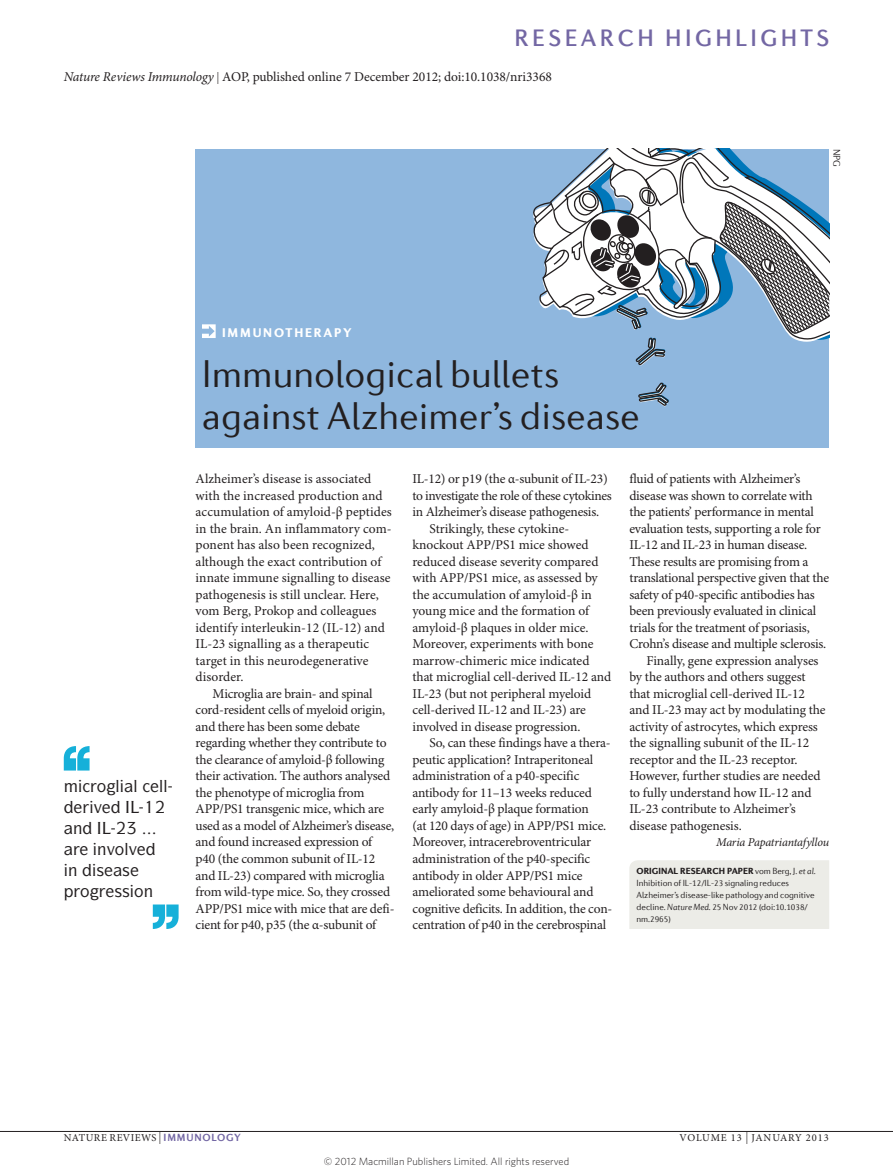
<style>
.page{position:relative;width:893px;height:1174px;background:#fff}
.page>*{position:absolute;margin:0;border:0;box-sizing:border-box;transform-origin:0 0}
.t1{font:300 39px/42px "Diverda Sans Com";color:#231f20}
.sectionheader{font:500 24px "Diverda Sans Com";letter-spacing:.14em;color:#7367a4}
.pulloutquote{font:500 16.5px "ITC Symbol Std";color:#231f20}
.bodyindent{font:13.5px/16.5px "Minion Pro";letter-spacing:-.015em;color:#231f20}
.bodyfirst{font:13.5px/16.5px "Minion Pro";letter-spacing:.005em;color:#231f20}
.ministrap{font:900 12.75px "Diverda Sans Com";letter-spacing:.14em;color:#fff}
.author{font:italic 12px "Minion Pro";letter-spacing:-.015em;color:#231f20}
.t2{font:300 10.5px "Whitney";color:#231f20}
.t3{font:10.5px "Minion Pro";letter-spacing:.05em;color:#231f20}
.t4{font:10.5px "Minion Pro";letter-spacing:.085em;color:#231f20}
.creditstyle{font:300 9.75px "Diverda Sans Com";color:#231f20}
.webbody{font:300 9px/12px "Diverda Sans Com";letter-spacing:-.005em;color:#231f20}
.s1{font-style:italic}
.s2{font-size:12px}
.s3{font-weight:900}
.s4{font-family:"Diverda Sans Com";font-weight:700;color:#7367a4}
</style>
<div class="page">
<svg style="left:153px;top:904px;width:26px;height:25px"></svg>
<svg style="left:64px;top:746px;width:26px;height:24px"></svg>
<div style="left:196px;top:149px;width:633px;height:298px;background:#8fb7de"></div>
<svg style="left:638px;top:382px;width:31px;height:24px"></svg>
<svg style="left:533px;top:149px;width:296px;height:217px"></svg>
<hr style="left:0;top:1131px;width:893px;height:1px;background:#231f20">
<svg style="left:202px;top:324px;width:14px;height:14px"></svg>
<div style="left:629px;top:860px;width:200px;height:69px;background:#ecece7"></div>
<p class="sectionheader" style="left:514px;top:24px;width:316px">RESEARCH HIGHLIGHTS</p>
<p class="bodyindent" style="left:64px;top:69px;width:490px"><span class="s1">Nature Reviews Immunology</span> <span class="s2">|</span> AOP, published online 7 December 2012; doi:10.1038/nri3368</p>
<p class="ministrap" style="left:222px;top:324px;width:131px">IMMUNOTHERAPY</p>
<p class="t1" style="left:202px;top:353px;width:439px">Immunological bullets against Alzheimer’s disease</p>
<p class="creditstyle" style="left:842px;top:149px;width:20px;rotate:90deg">NPG</p>
<p class="pulloutquote" style="left:73px;top:817px;width:11px">■</p>
<p class="pulloutquote" style="left:97px;top:775px;width:43px">□●●</p>
<p class="pulloutquote" style="left:97px;top:838px;width:41px">■❖□●❖</p>
<p class="pulloutquote" style="left:68px;top:859px;width:63px">■ ▲ ▲</p>
<p class="pulloutquote" style="left:80px;top:880px;width:75px">□ ▲▲□■</p>
<p class="bodyfirst" style="left:196px;top:471px;width:198px">Alzheimer’s disease is associated with the increased production and accumulation of amyloid-β peptides in the brain. An inflammatory com&shy;ponent has also been recognized, although the exact contribution of innate immune signalling to disease pathogenesis is still unclear. Here, vom Berg, Prokop and colleagues identify interleukin-12 (IL-12) and IL-23 signalling as a therapeutic target in this neurodegenerative disorder.</p>
<p class="bodyindent" style="left:196px;top:686px;width:200px;text-indent:17px">Microglia are brain- and spinal cord-resident cells of myeloid origin, and there has been some debate regarding whether they contribute to the clearance of amyloid-β following their activation. The authors analysed the phenotype of microglia from APP/PS1 transgenic mice, which are used as a model of Alzheimer’s disease, and found increased expression of p40 (the common subunit of IL-12 and IL-23) compared with microglia from wild-type mice. So, they crossed APP/PS1 mice with mice that are defi&shy;cient for p40, p35 (the α-subunit of</p>
<p class="bodyindent" style="left:412px;top:471px;width:201px">IL-12) or p19 (the α-subunit of IL-23) to investigate the role of these cytokines in Alzheimer’s disease pathogenesis.</p>
<p class="bodyindent" style="left:412px;top:521px;width:200px;text-indent:17px">Strikingly, these cytokine&shy;knockout APP/PS1 mice showed reduced disease severity compared with APP/PS1 mice, as assessed by the accumulation of amyloid-β in young mice and the formation of amyloid-β plaques in older mice.<br>Moreover, experiments with bone marrow-chimeric mice indicated that microglial cell-derived IL-12 and IL-23 (but not peripheral myeloid cell-derived IL-12 and IL-23) are involved in disease progression.</p>
<p class="bodyindent" style="left:412px;top:735px;width:201px;text-indent:17px">So, can these findings have a thera&shy;peutic application? Intraperitoneal administration of a p40-specific antibody for 11–13 weeks reduced early amyloid-β plaque formation<br>(at 120 days of age) in APP/PS1 mice.<br>Moreover, intracerebroventricular administration of the p40-specific antibody in older APP/PS1 mice ameliorated some behavioural and cognitive deficits. In addition, the con&shy;centration of p40 in the cerebrospinal</p>
<p class="bodyindent" style="left:629px;top:471px;width:201px">fluid of patients with Alzheimer’s disease was shown to correlate with the patients’ performance in mental evaluation tests, supporting a role for IL-12 and IL-23 in human disease.<br>These results are promising from a translational perspective given that the safety of p40-specific antibodies has been previously evaluated in clinical trials for the treatment of psoriasis, Crohn’s disease and multiple sclerosis.</p>
<p class="bodyindent" style="left:629px;top:653px;width:198px;text-indent:17px">Finally, gene expression analyses by the authors and others suggest that microglial cell-derived IL-12 and IL-23 may act by modulating the activity of astrocytes, which express the signalling subunit of the IL-12 receptor and the IL-23 receptor.<br>However, further studies are needed to fully understand how IL-12 and IL-23 contribute to Alzheimer’s disease pathogenesis.</p>
<p class="author" style="left:716px;top:835px;width:114px">Maria Papatriantafyllou</p>
<p class="webbody" style="left:637px;top:864px;width:181px"><span class="s3">ORIGINAL RESEARCH PAPER</span> vom Berg, J. <span class="s1">et al</span>.<br>Inhibition of IL-12/IL-23 signaling reduces Alzheimer’s disease-like pathology and cognitive decline. <span class="s1">Nature Med.</span> 25 Nov 2012 (doi:10.1038/ nm.2965)</p>
<p class="t3" style="left:64px;top:1131px;width:179px">NATURE REVIEWS <span class="s2">|</span> <span class="s4">IMMUNOLOGY</span></p>
<p class="t4" style="left:679px;top:1131px;width:151px">VOLUME 13 <span class="s2">|</span> JANUARY 2013</p>
<p class="t2" style="left:324px;top:1154px;width:247px">© 2012 Macmillan Publishers Limited. All rights reserved</p>
</div>
